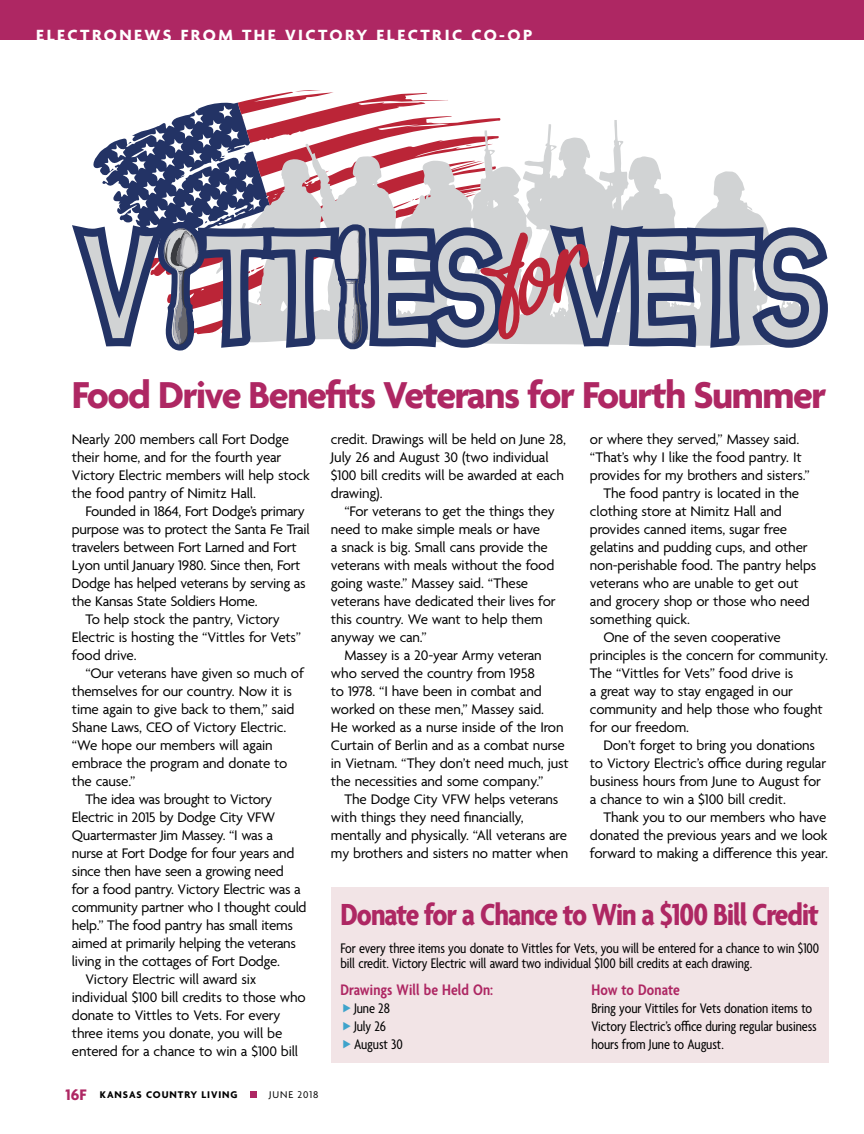
<style>
.page{position:relative;width:864px;height:1134px;background:#fff}
.page>*{position:absolute;margin:0;border:0;box-sizing:border-box;transform-origin:0 0}
.t1{font:700 40.5px "Agenda";letter-spacing:-.035em;color:#ae2763}
.t2{font:700 condensed 33px "Agenda";letter-spacing:-.03em;color:#ae2763}
.t3{font:700 17.55px "Agenda";letter-spacing:.14em;color:#fff}
.t4{font:600 condensed 16.5px "Agenda";letter-spacing:.01em;color:#ae2763}
.t5{font:15px/18px "Agenda";letter-spacing:-.01em;color:#000}
.t6{font:condensed 15px/18px "Agenda";letter-spacing:-.005em;color:#000}
.t7{font:700 10.5px "Agenda";letter-spacing:.09em;color:#000}
.t8{font:10.5px "Agenda";letter-spacing:.09em;color:#000}
.s1{font-size:16.5px;color:#ae2763}
</style>
<div class="page">
<svg style="left:72px;top:90px;width:756px;height:261px"></svg>
<div style="left:332px;top:887px;width:497px;height:175px;background:#f2e4e6"></div>
<div style="left:0;top:0;width:864px;height:40px;background:#ae2763"></div>
<div style="left:250px;top:1091px;width:7px;height:7px;background:#ae2763"></div>
<p class="t3" style="left:36px;top:26px;width:498px">ELECTRONEWS FROM THE VICTORY ELECTRIC CO-OP</p>
<h1 class="t1" style="left:72px;top:373px;width:756px">Food Drive Benefits Veterans for Fourth Summer</h1>
<p class="t5" style="left:72px;top:431px;width:239px">Nearly 200 members call Fort Dodge their home, and for the fourth year Victory Electric members will help stock the food pantry of Nimitz Hall.</p>
<p class="t5" style="left:85px;top:503px;width:221px">Founded in 1864, Fort Dodge’s primary</p>
<p class="t5" style="left:72px;top:521px;width:239px">purpose was to protect the Santa Fe Trail</p>
<p class="t5" style="left:72px;top:539px;width:226px">travelers between Fort Larned and Fort</p>
<p class="t5" style="left:72px;top:557px;width:230px">Lyon until January 1980. Since then, Fort</p>
<p class="t5" style="left:72px;top:575px;width:235px">Dodge has helped veterans by serving as</p>
<p class="t5" style="left:72px;top:593px;width:187px">the Kansas State Soldiers Home.</p>
<p class="t5" style="left:85px;top:611px;width:196px">To help stock the pantry, Victory</p>
<p class="t5" style="left:72px;top:629px;width:231px">Electric is hosting the “Vittles for Vets”</p>
<p class="t5" style="left:72px;top:647px;width:66px">food drive.</p>
<p class="t5" style="left:85px;top:665px;width:220px">“Our veterans have given so much of</p>
<p class="t5" style="left:72px;top:683px;width:222px">themselves for our country. Now it is</p>
<p class="t5" style="left:72px;top:701px;width:224px">time again to give back to them,” said</p>
<p class="t5" style="left:72px;top:719px;width:216px">Shane Laws, CEO of Victory Electric.</p>
<p class="t5" style="left:72px;top:737px;width:202px">“We hope our members will again</p>
<p class="t5" style="left:72px;top:755px;width:217px">embrace the program and donate to</p>
<p class="t5" style="left:72px;top:773px;width:65px">the cause.”</p>
<p class="t5" style="left:85px;top:791px;width:188px">The idea was brought to Victory</p>
<p class="t5" style="left:72px;top:809px;width:205px">Electric in 2015 by Dodge City VFW</p>
<p class="t5" style="left:72px;top:827px;width:203px">Quartermaster Jim Massey. “I was a</p>
<p class="t5" style="left:72px;top:845px;width:224px">nurse at Fort Dodge for four years and</p>
<p class="t5" style="left:72px;top:863px;width:213px">since then have seen a growing need</p>
<p class="t5" style="left:72px;top:881px;width:230px">for a food pantry. Victory Electric was a</p>
<p class="t5" style="left:72px;top:899px;width:236px">community partner who I thought could</p>
<p class="t5" style="left:72px;top:917px;width:222px">help.” The food pantry has small items</p>
<p class="t5" style="left:72px;top:935px;width:226px">aimed at primarily helping the veterans</p>
<p class="t5" style="left:72px;top:953px;width:210px">living in the cottages of Fort Dodge.</p>
<p class="t5" style="left:85px;top:971px;width:172px">Victory Electric will award six</p>
<p class="t5" style="left:72px;top:989px;width:235px">individual $100 bill credits to those who</p>
<p class="t5" style="left:72px;top:1007px;width:210px">donate to Vittles to Vets. For every</p>
<p class="t5" style="left:72px;top:1025px;width:212px">three items you donate, you will be</p>
<p class="t5" style="left:72px;top:1043px;width:228px">entered for a chance to win a $100 bill</p>
<p class="t5" style="left:331px;top:431px;width:237px">credit. Drawings will be held on June 28,<br>July 26 and August 30 (two individual $100 bill credits will be awarded at each drawing).</p>
<p class="t5" style="left:331px;top:503px;width:226px;text-indent:14px">“For veterans to get the things they need to make simple meals or have<br>a snack is big. Small cans provide the veterans with meals without the food going waste.” Massey said. “These veterans have dedicated their lives for this country. We want to help them anyway we can.”</p>
<p class="t5" style="left:331px;top:647px;width:239px;text-indent:14px">Massey is a 20-year Army veteran who served the country from 1958<br>to 1978. “I have been in combat and worked on these men,” Massey said.<br>He worked as a nurse inside of the Iron Curtain of Berlin and as a combat nurse in Vietnam. “They don’t need much, just the necessities and some company.”</p>
<p class="t5" style="left:331px;top:791px;width:239px;text-indent:14px">The Dodge City VFW helps veterans with things they need financially, mentally and physically. “All veterans are my brothers and sisters no matter when</p>
<p class="t5" style="left:590px;top:431px;width:211px">or where they served,” Massey said.</p>
<p class="t5" style="left:590px;top:449px;width:213px">“That’s why I like the food pantry. It</p>
<p class="t5" style="left:590px;top:467px;width:221px">provides for my brothers and sisters.”</p>
<p class="t5" style="left:603px;top:485px;width:197px">The food pantry is located in the</p>
<p class="t5" style="left:590px;top:503px;width:194px">clothing store at Nimitz Hall and</p>
<p class="t5" style="left:590px;top:521px;width:199px">provides canned items, sugar free</p>
<p class="t5" style="left:590px;top:539px;width:219px">gelatins and pudding cups, and other</p>
<p class="t5" style="left:590px;top:557px;width:228px">non-perishable food. The pantry helps</p>
<p class="t5" style="left:590px;top:575px;width:210px">veterans who are unable to get out</p>
<p class="t5" style="left:590px;top:593px;width:221px">and grocery shop or those who need</p>
<p class="t5" style="left:590px;top:611px;width:101px">something quick.</p>
<p class="t5" style="left:603px;top:629px;width:179px">One of the seven cooperative</p>
<p class="t5" style="left:590px;top:647px;width:240px">principles is the concern for community.</p>
<p class="t5" style="left:590px;top:665px;width:205px">The “Vittles for Vets” food drive is</p>
<p class="t5" style="left:590px;top:683px;width:205px">a great way to stay engaged in our</p>
<p class="t5" style="left:590px;top:701px;width:234px">community and help those who fought</p>
<p class="t5" style="left:590px;top:719px;width:101px">for our freedom.</p>
<p class="t5" style="left:603px;top:737px;width:213px">Don’t forget to bring you donations</p>
<p class="t5" style="left:590px;top:755px;width:238px">to Victory Electric’s office during regular</p>
<p class="t5" style="left:590px;top:773px;width:233px">business hours from June to August for</p>
<p class="t5" style="left:590px;top:791px;width:197px">a chance to win a $100 bill credit.</p>
<p class="t5" style="left:603px;top:809px;width:224px">Thank you to our members who have</p>
<p class="t5" style="left:590px;top:827px;width:239px">donated the previous years and we look</p>
<p class="t5" style="left:590px;top:845px;width:240px">forward to making a difference this year.</p>
<h2 class="t2" style="left:340px;top:896px;width:480px">Donate for a Chance to Win a $100 Bill Credit</h2>
<p class="t6" style="left:340px;top:942px;width:480px;line-height:15px">For every three items you donate to Vittles for Vets, you will be entered for a chance to win $100 bill credit. Victory Electric will award two individual $100 bill credits at each drawing.</p>
<p class="t4" style="left:340px;top:981px;width:154px">Drawings Will be Held On:</p>
<p class="t6" style="left:354px;top:1000px;width:50px">June 28<br>July 26<br>August 30</p>
<p class="t4" style="left:591px;top:981px;width:90px">How to Donate</p>
<p class="t6" style="left:591px;top:1000px;width:227px">Bring your Vittiles for Vets donation items to<br>Victory Electric’s office during regular business hours from June to August.</p>
<p class="t7" style="left:66px;top:1089px;width:173px"><span class="s1">16F</span> KANSAS COUNTRY LIVING</p>
<p class="t8" style="left:269px;top:1089px;width:51px">JUNE 2018</p>
</div>
